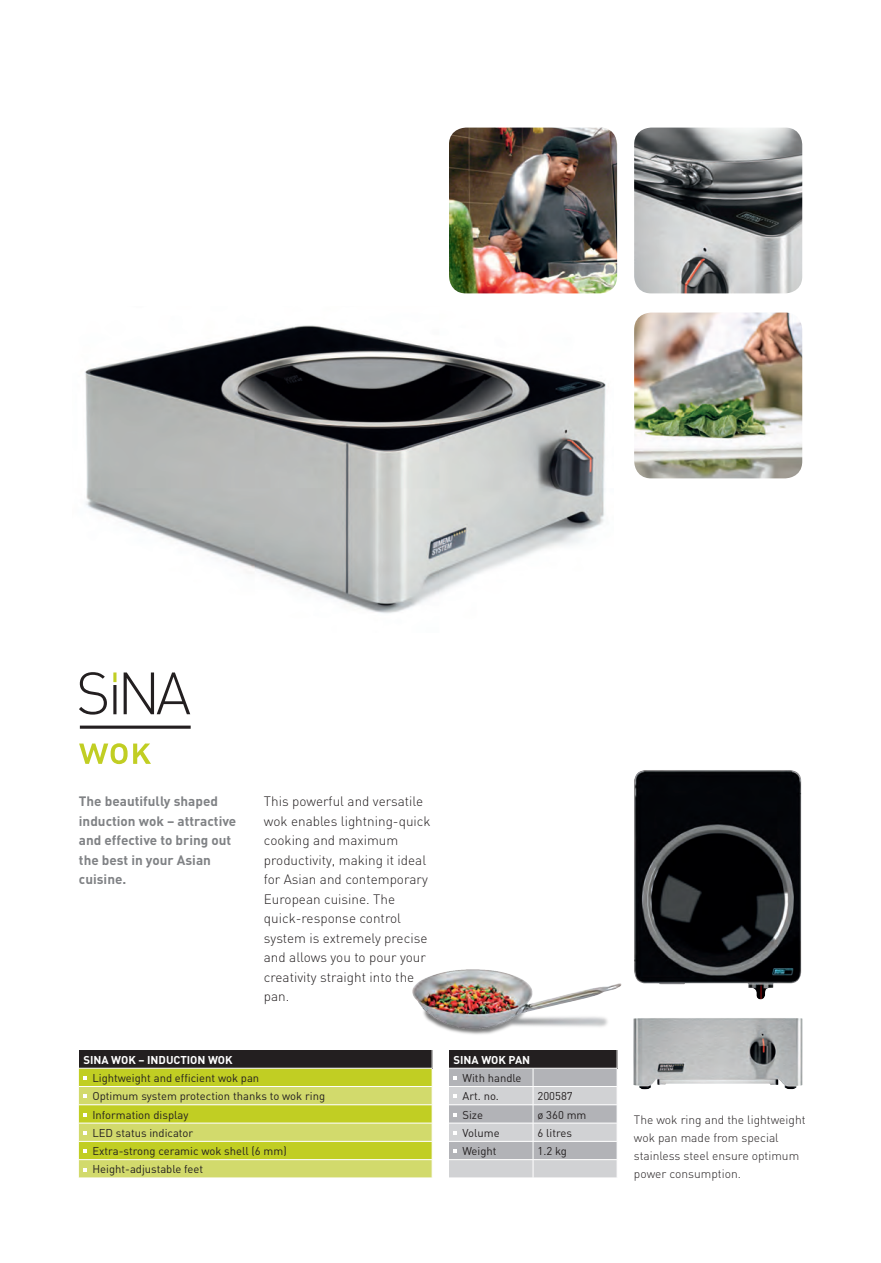
<style>
.page{position:relative;width:881px;height:1263px;background:#fff}
.page>*{position:absolute;margin:0;border:0;box-sizing:border-box;transform-origin:0 0}
.t1{font:300 58.65px "DIN";color:#231f20}
.t2{font:300 13.5px/19.5px "DIN";color:#231f20}
.t3{font:700 13.5px/19.5px "DIN";color:#808285}
.t4{font:300 12px/18px "DIN";color:#231f20}
.t5{font:11.25px/18.3px "DIN";color:#231f20}
.t6{font:700 11.25px "DIN";color:#fff}
</style>
<div class="page">
<img style="left:634px;top:770px;width:167px;height:229px">
<img style="left:633px;top:1018px;width:169px;height:71px">
<img style="left:449px;top:128px;width:168px;height:165px">
<img style="left:634px;top:128px;width:167px;height:165px">
<img style="left:85px;top:325px;width:521px;height:289px">
<svg style="left:80px;top:725px;width:111px;height:4px"></svg>
<hr style="left:113px;top:685px;width:3px;height:29px;background:#231f20">
<svg style="left:113px;top:672px;width:3px;height:10px"></svg>
<svg style="left:79px;top:743px;width:72px;height:21px"></svg>
<img style="left:634px;top:313px;width:167px;height:165px">
<img style="left:412px;top:969px;width:210px;height:90px">
<svg style="left:449px;top:1050px;width:168px;height:128px;background:#afafb2"></svg>
<svg style="left:79px;top:1050px;width:353px;height:128px;background:#b5bd4c"></svg>
<h1 class="t1" style="left:76px;top:657px;width:117px">S NA</h1>
<p class="t3" style="left:79px;top:791px;width:159px">The beautifully shaped induction wok – attractive and effective to bring out the best in your Asian cuisine.</p>
<p class="t2" style="left:264px;top:791px;width:168px">This powerful and versatile wok enables lightning-quick cooking and maximum productivity, making it ideal for Asian and contemporary<br>European cuisine. The quick-response control system is extremely precise and allows you to pour your creativity straight into the pan.</p>
<p class="t6" style="left:83px;top:1052px;width:75px">SINA Wok – Induction</p>
<p class="t6" style="left:208px;top:1052px;width:25px">wo k</p>
<p class="t5" style="left:92px;top:1069px;width:234px">Lightweight and efficient wok pan<br>Optimum system protection thanks to wok ring<br>Information display<br>LED status indicator<br>Extra-strong ceramic wok shell (6 mm)<br>Height-adjustable feet</p>
<p class="t6" style="left:453px;top:1052px;width:70px">SINA wok pan</p>
<p class="t5" style="left:462px;top:1069px;width:61px">With handle<br>Art. no.</p>
<p class="t5" style="left:537px;top:1087px;width:37px">200587</p>
<p class="t5" style="left:462px;top:1105px;width:22px">Size</p>
<p class="t5" style="left:537px;top:1105px;width:50px">ø 360 mm</p>
<p class="t5" style="left:462px;top:1123px;width:39px">Volume</p>
<p class="t5" style="left:537px;top:1123px;width:36px">6 litres</p>
<p class="t5" style="left:462px;top:1142px;width:36px">Weight</p>
<p class="t5" style="left:537px;top:1142px;width:31px">1.2 kg</p>
<p class="t4" style="left:633px;top:1110px;width:173px">The wok ring and the lightweight wok pan made from special stainless steel ensure optimum power consumption.</p>
</div>
